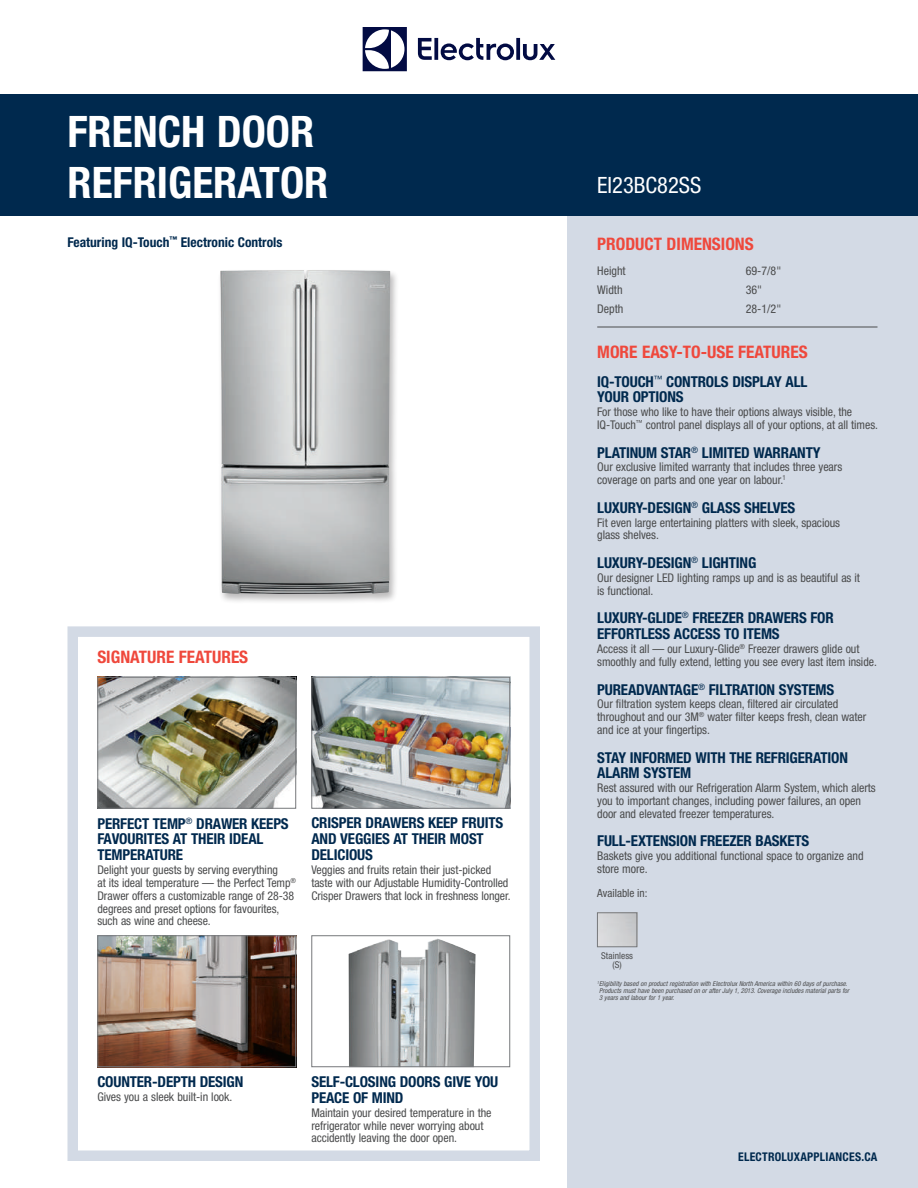
<style>
.page{position:relative;width:918px;height:1188px;background:#fff}
.page>*{position:absolute;margin:0;border:0;box-sizing:border-box;transform-origin:0 0}
.t1{font:700 condensed 43.5px/51px "Helvetica Neue";color:#fff}
.t2{font:condensed 22.5px "Helvetica Neue";color:#fff}
.t3{font:700 condensed 17.25px "Helvetica Neue";color:#ef483c}
.t4{font:700 condensed 15px/15.8px "Helvetica Neue";letter-spacing:-.01em;color:#00294e}
.t5{font:700 condensed 13.5px "Helvetica Neue";color:#00294e}
.t6{font:condensed 12px/12.8px "Helvetica Neue";letter-spacing:-.005em;color:#4b4c4d}
.t7{font:700 condensed 12px "Helvetica Neue";letter-spacing:.02em;color:#00294e}
.t8{font:condensed 11.25px "Helvetica Neue";color:#4b4c4d}
.t9{font:condensed 9.3px/9.3px "Helvetica Neue";letter-spacing:.01em;color:#4b4c4d;text-align:center}
.t10{font:italic condensed 6.75px/6.8px "Helvetica Neue";letter-spacing:.005em;color:#4b4c4d}
</style>
<div class="page">
<div style="left:67px;top:626px;width:473px;height:535px;background:#fff;border:10px solid #d3dae5"></div>
<div style="left:567px;top:216px;width:351px;height:972px;background:#d3dae5"></div>
<div style="left:0;top:94px;width:918px;height:122px;background:#00294e"></div>
<hr style="left:597px;top:327px;width:281px;height:1px;background:#4b4c4d">
<svg style="left:363px;top:27px;width:44px;height:44px"></svg>
<svg style="left:418px;top:38px;width:137px;height:22px"></svg>
<div style="left:217px;top:268px;width:182px;height:336px;background:#231f20;opacity:.3"></div>
<img style="left:220px;top:270px;width:170px;height:324px">
<img style="left:599px;top:915px;width:36px;height:30px">
<div style="left:597px;top:913px;width:40px;height:34px;border:1px solid #76787b"></div>
<img style="left:99px;top:937px;width:195px;height:128px">
<div style="left:97px;top:935px;width:199px;height:132px;border:1px solid #76787b"></div>
<img style="left:99px;top:679px;width:195px;height:128px">
<div style="left:97px;top:677px;width:199px;height:132px;border:1px solid #76787b"></div>
<img style="left:313px;top:679px;width:195px;height:128px">
<div style="left:311px;top:677px;width:199px;height:132px;border:1px solid #76787b"></div>
<img style="left:348px;top:939px;width:128px;height:126px">
<div style="left:311px;top:935px;width:199px;height:132px;border:1px solid #76787b"></div>
<h1 class="t1" style="left:68px;top:105px;width:263px">FRENCH DOOR<br>REFRIGERATOR</h1>
<p class="t5" style="left:68px;top:234px;width:217px">Featuring IQ-Touch<sup>™</sup> Electronic Controls</p>
<h3 class="t3" style="left:97px;top:647px;width:152px">SIGNATURE FEATURES</h3>
<p class="t4" style="left:97px;top:815px;width:193px">PERFECT TEMP<sup>®</sup> DRAWER KEEPS<br>FAVOURITES AT THEIR IDEAL<br>TEMPERATURE</p>
<p class="t6" style="left:97px;top:864px;width:200px">Delight your guests by serving everything<br>at its ideal temperature — the Perfect Temp<sup>® </sup>Drawer offers a customizable range of 28-38 degrees and preset options for favourites, such as wine and cheese.</p>
<p class="t4" style="left:311px;top:815px;width:193px">CRISPER DRAWERS KEEP FRUITS<br>AND VEGGIES AT THEIR MOST<br>DELICIOUS</p>
<p class="t6" style="left:311px;top:863px;width:201px">Veggies and fruits retain their just-picked taste with our Adjustable Humidity-Controlled<br>Crisper Drawers that lock in freshness longer.</p>
<p class="t4" style="left:97px;top:1073px;width:148px">COUNTER-DEPTH DESIGN</p>
<p class="t6" style="left:97px;top:1090px;width:137px">Gives you a sleek built-in look.</p>
<p class="t4" style="left:311px;top:1073px;width:188px">SELF-CLOSING DOORS GIVE YOU<br>PEACE OF MIND</p>
<p class="t6" style="left:311px;top:1106px;width:182px">Maintain your desired temperature in the refrigerator while never worrying about accidently leaving the door open.</p>
<h2 class="t2" style="left:597px;top:172px;width:106px">EI23BC82SS</h2>
<h3 class="t3" style="left:597px;top:233px;width:158px">PRODUCT DIMENSIONS</h3>
<p class="t6" style="left:597px;top:264px;width:30px">Height</p>
<p class="t6" style="left:746px;top:264px;width:37px">69-7/8"</p>
<p class="t6" style="left:597px;top:283px;width:27px">Width</p>
<p class="t6" style="left:746px;top:283px;width:18px">36"</p>
<p class="t6" style="left:597px;top:302px;width:28px">Depth</p>
<p class="t6" style="left:746px;top:302px;width:37px">28-1/2"</p>
<h3 class="t3" style="left:597px;top:341px;width:212px">MORE EASY-TO-USE FEATURES</h3>
<p class="t4" style="left:597px;top:373px;width:212px">IQ-TOUCH<sup>™</sup> CONTROLS DISPLAY ALL<br>YOUR OPTIONS</p>
<p class="t6" style="left:597px;top:405px;width:282px">For those who like to have their options always visible, the<br>IQ-Touch<sup>™</sup> control panel displays all of your options, at all times.</p>
<p class="t4" style="left:597px;top:444px;width:225px">PLATINUM STAR<sup>®</sup> LIMITED WARRANTY</p>
<p class="t6" style="left:597px;top:461px;width:247px">Our exclusive limited warranty that includes three years coverage on parts and one year on labour.<sup>1</sup></p>
<p class="t4" style="left:597px;top:499px;width:199px">LUXURY-DESIGN<sup>®</sup> GLASS SHELVES</p>
<p class="t6" style="left:597px;top:516px;width:244px">Fit even large entertaining platters with sleek, spacious glass shelves.</p>
<p class="t4" style="left:597px;top:555px;width:161px">LUXURY-DESIGN<sup>®</sup> LIGHTING</p>
<p class="t6" style="left:597px;top:571px;width:264px">Our designer LED lighting ramps up and is as beautiful as it is functional.</p>
<p class="t4" style="left:597px;top:610px;width:238px">LUXURY-GLIDE<sup>®</sup> FREEZER DRAWERS FOR<br>EFFORTLESS ACCESS TO ITEMS</p>
<p class="t6" style="left:597px;top:642px;width:281px">Access it all — our Luxury-Glide<sup>®</sup> Freezer drawers glide out smoothly and fully extend, letting you see every last item inside.</p>
<p class="t4" style="left:597px;top:681px;width:239px">PUREADVANTAGE<sup>®</sup> FILTRATION SYSTEMS</p>
<p class="t6" style="left:597px;top:698px;width:271px">Our filtration system keeps clean, filtered air circulated throughout and our 3M<sup>®</sup> water filter keeps fresh, clean water and ice at your fingertips.</p>
<p class="t4" style="left:597px;top:749px;width:252px">STAY INFORMED WITH THE REFRIGERATION<br>ALARM SYSTEM</p>
<p class="t6" style="left:597px;top:781px;width:280px">Rest assured with our Refrigeration Alarm System, which alerts you to important changes, including power failures, an open door and elevated freezer temperatures.</p>
<p class="t4" style="left:597px;top:833px;width:214px">FULL-EXTENSION FREEZER BASKETS</p>
<p class="t6" style="left:597px;top:849px;width:268px">Baskets give you additional functional space to organize and store more.</p>
<p class="t8" style="left:597px;top:887px;width:52px">Available in:</p>
<p class="t9" style="left:601px;top:951px;width:33px">Stainless (S)</p>
<p class="t10" style="left:597px;top:981px;width:253px"><sup>1</sup>Eligibility based on product registration with Electrolux North America within 60 days of purchase.<br>Products must have been purchased on or after July 1, 2013. Coverage includes material parts for<br>3 years and labour for 1 year.</p>
<p class="t7" style="left:738px;top:1149px;width:141px">ELECTROLUXAPPLIANCES.CA</p>
</div>
